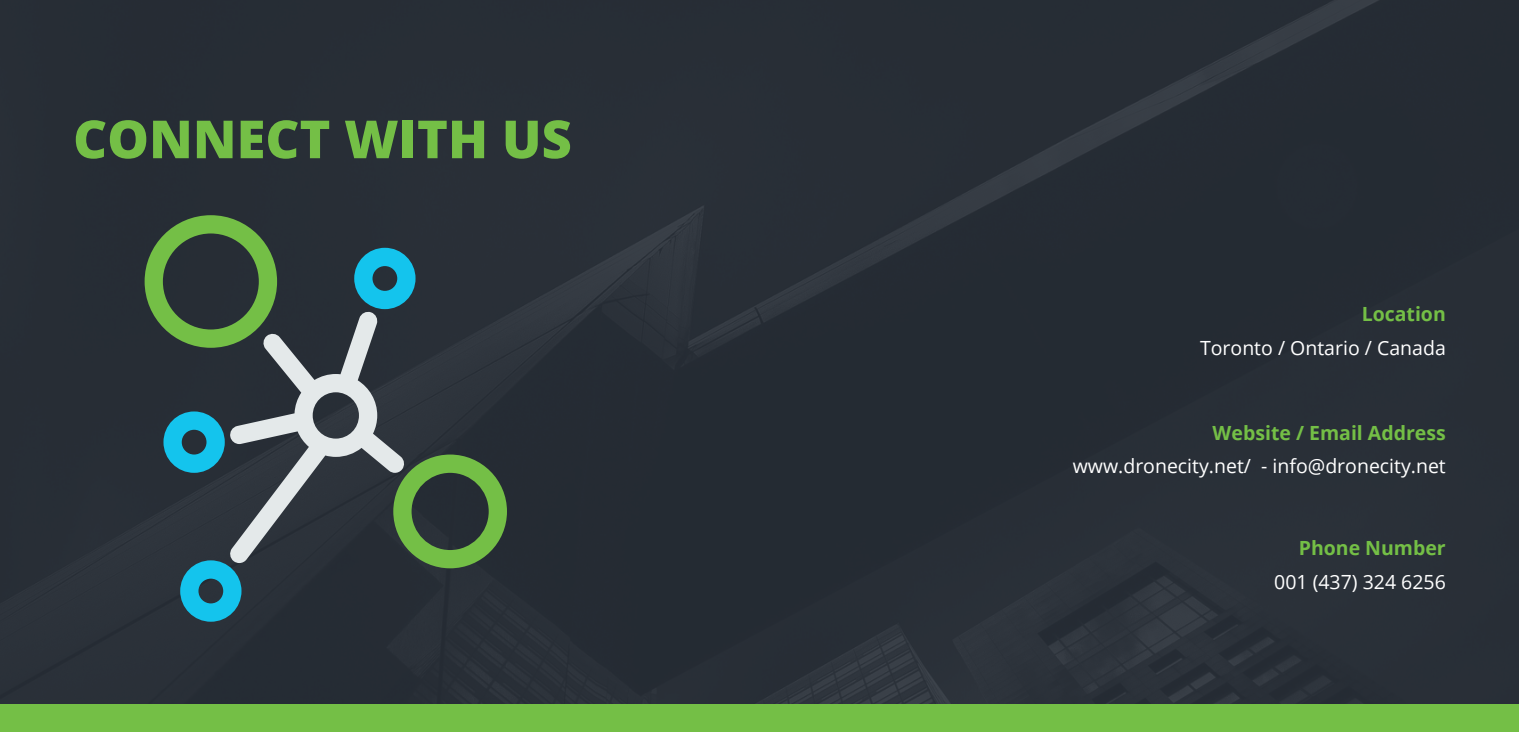
<style>
.page{position:relative;width:1519px;height:732px;background:#fff}
.page>*{position:absolute;margin:0;border:0;box-sizing:border-box;transform-origin:0 0}
.t1{font:800 52.5px "Open Sans";color:#74bf46}
.t2{font:19.5px "Open Sans";color:#fff}
.t3{font:700 19.5px "Open Sans";color:#74bf46}
</style>
<div class="page">
<div style="left:0;top:0;width:1519px;height:703px;background:#272d36"></div>
<div style="left:0;top:703px;width:1519px;height:28px;background:#74bf46"></div>
<svg style="left:145px;top:215px;width:362px;height:406px;background:#3b4f4e"></svg>
<h1 class="t1" style="left:73px;top:102px;width:500px">CONNECT WITH US</h1>
<p class="t3" style="left:1361px;top:300px;width:86px">Location</p>
<p class="t2" style="left:1200px;top:334px;width:247px">Toronto / Ontario / Canada</p>
<p class="t3" style="left:1212px;top:419px;width:235px">Website / Email Address</p>
<p class="t2" style="left:1073px;top:452px;width:375px">www.dronecity.net/ - info@dronecity.net</p>
<p class="t3" style="left:1299px;top:533px;width:149px">Phone Number</p>
<p class="t2" style="left:1274px;top:567px;width:173px">001 (437) 324 6256</p>
</div>
